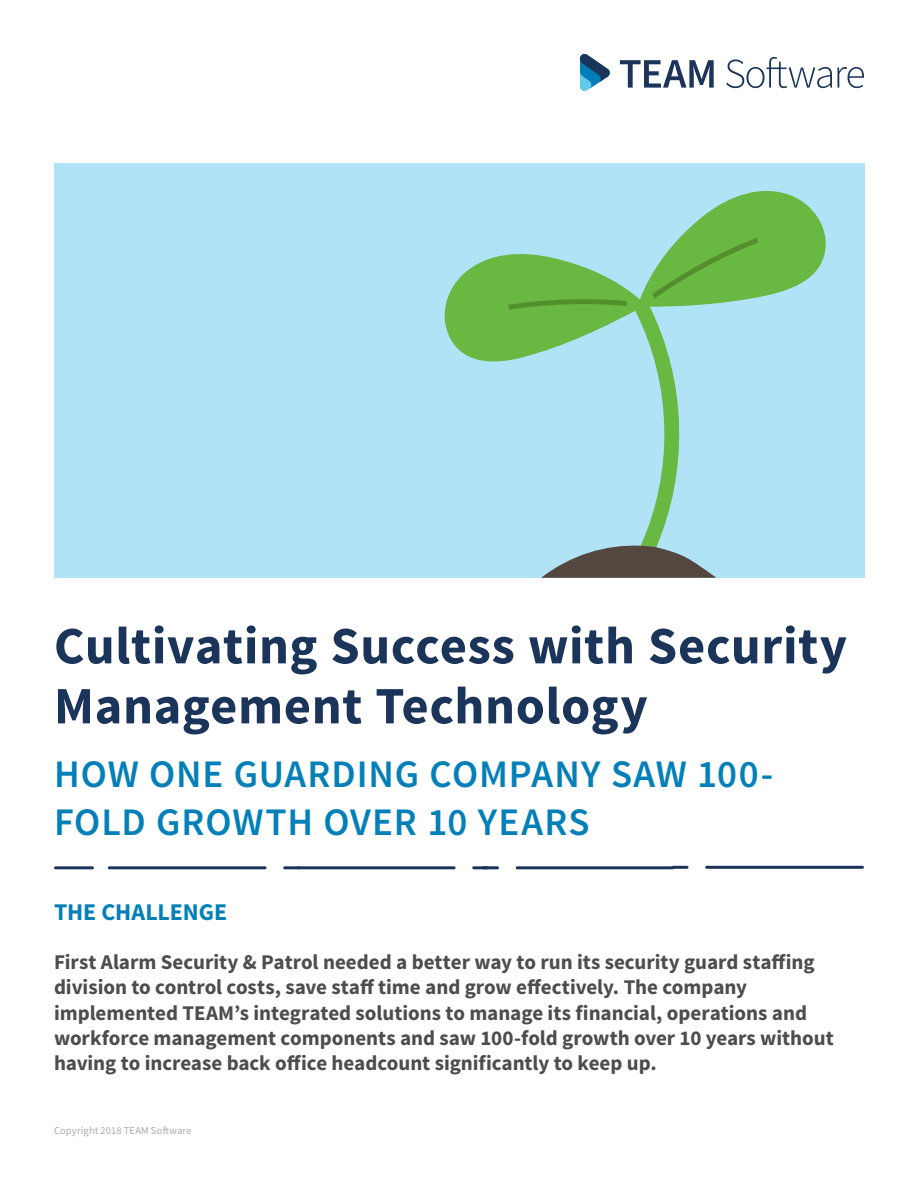
<style>
.page{position:relative;width:918px;height:1188px;background:#fff}
.page>*{position:absolute;margin:0;border:0;box-sizing:border-box;transform-origin:0 0}
.t1{font:700 52.5px/60px "Source Sans Pro";letter-spacing:.01em;color:#1b345a}
.t2{font:600 39px/48px "Source Sans Pro";letter-spacing:.02em;color:#047fb8}
.t3{font:700 24px "Source Sans Pro";color:#047fb8}
.t4{font:700 21px/25.2px "Source Sans Pro";letter-spacing:-.005em;color:#4d4d4f}
.t5{font:10.5px "Source Sans Pro";letter-spacing:.015em;color:#a7a9ac}
</style>
<div class="page">
<svg style="left:580px;top:54px;width:30px;height:37px"></svg>
<svg style="left:620px;top:60px;width:94px;height:28px"></svg>
<svg style="left:726px;top:57px;width:138px;height:31px"></svg>
<hr style="left:673px;top:866px;width:14px;height:3px;background:#1c3359">
<hr style="left:707px;top:866px;width:156px;height:3px;background:#1c3359">
<hr style="left:484px;top:866px;width:14px;height:3px;background:#1c3359">
<hr style="left:517px;top:866px;width:156px;height:3px;background:#1c3359">
<hr style="left:474px;top:866px;width:14px;height:3px;background:#1c3359">
<hr style="left:298px;top:866px;width:156px;height:3px;background:#1c3359">
<hr style="left:285px;top:866px;width:14px;height:3px;background:#1c3359">
<hr style="left:109px;top:866px;width:156px;height:3px;background:#1c3359">
<hr style="left:55px;top:866px;width:37px;height:3px;background:#1c3359">
<div style="left:54px;top:163px;width:810px;height:415px;background:#b0e3f5"></div>
<svg style="left:444px;top:191px;width:382px;height:387px"></svg>
<h1 class="t1" style="left:54px;top:618px;width:795px">Cultivating Success with Security<br>Management Technology</h1>
<h2 class="t2" style="left:54px;top:751px;width:721px">HOW ONE GUARDING COMPANY SAW 100-<br>FOLD GROWTH OVER 10 YEARS</h2>
<p class="t3" style="left:54px;top:897px;width:175px">THE CHALLENGE</p>
<p class="t4" style="left:54px;top:950px;width:781px">First Alarm Security &amp; Patrol needed a better way to run its security guard staffing division to control costs, save staff time and grow effectively. The company implemented TEAM’s integrated solutions to manage its financial, operations and workforce management components and saw 100-fold growth over 10 years without having to increase back office headcount significantly to keep up.</p>
<p class="t5" style="left:54px;top:1124px;width:139px">Copyright 2018 TEAM Software</p>
</div>
